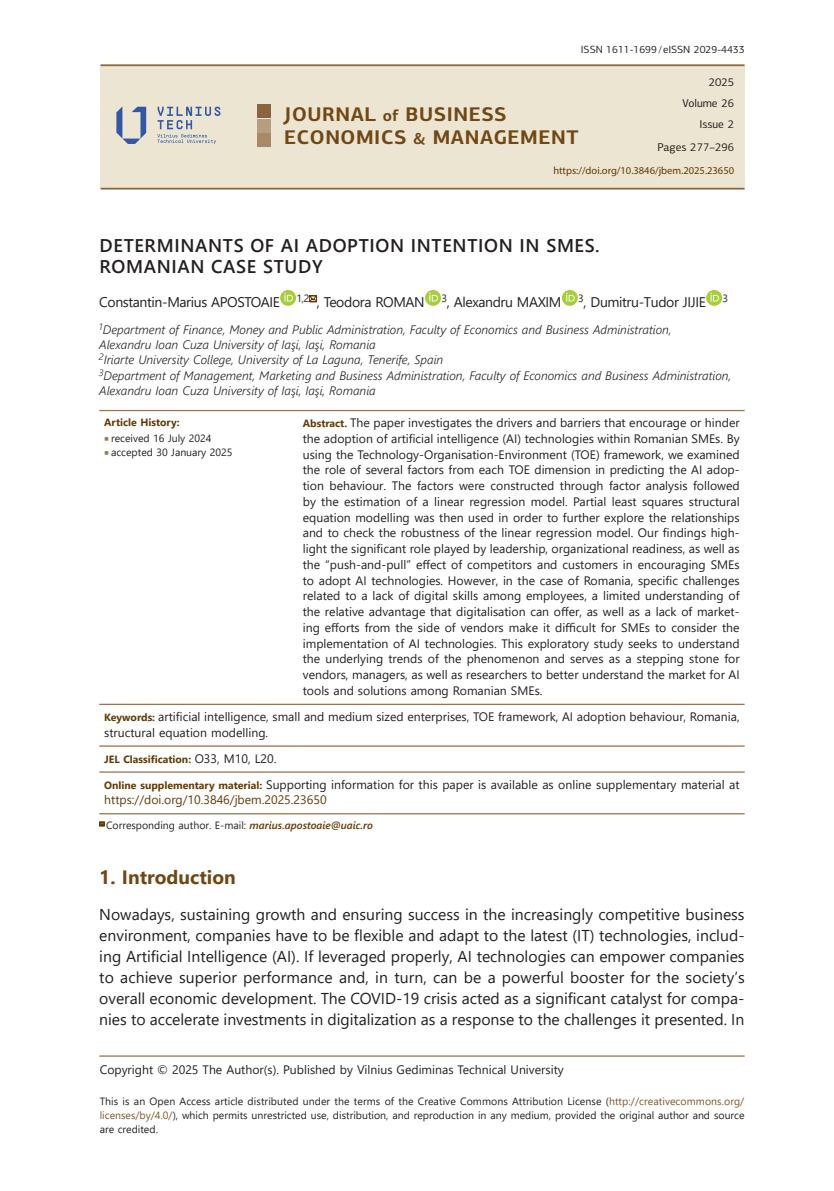
<style>
.page{position:relative;width:834px;height:1191px;background:#fff}
.page>*{position:absolute;margin:0;border:0;box-sizing:border-box;transform-origin:0 0}
.t1{font:700 19.78px/22.6px "PF Centro Sans Pro";letter-spacing:.03em;color:#704815}
.t2{font:700 19.25px "Segoe UI";color:#704815}
.t3{font:600 18.38px/21px "Segoe UI";letter-spacing:.035em;color:#231f20}
.t4{font:15.75px/21px "Segoe UI";letter-spacing:-.005em;color:#231f20;text-align:justify}
.t5{font:14px "Segoe UI";letter-spacing:-.025em;color:#231f20}
.t6{font:12.25px/15.8px "Segoe UI";color:#231f20}
.t7{font:italic 300 12.25px/15.4px "Segoe UI";color:#231f20}
.t8{font:11.38px/21.2px "PF Centro Sans Pro";color:#231f20;text-align:right}
.t9{font:10.5px/14px "Segoe UI";color:#231f20;text-align:justify}
.t10{font:700 10.5px "Segoe UI";color:#633a06}
.t11{font:10.5px "Myriad Pro";color:#633a06}
.t12{font:10.5px "PF Centro Sans Pro";color:#231f20}
.s1{font-size:16.1px}
.s2{font-weight:700;font-size:10.5px;color:#633a06}
.s3{font-family:"Minion Pro";font-size:12.25px;color:#9a7750}
.s4{font-weight:400;font-size:12.25px;color:#231f20}
.s5{color:#633a06}
.s6{font-weight:600;font-style:italic;color:#633a06}
.s7{color:#7d5529}
</style>
<div class="page">
<hr style="left:99px;top:1055px;width:645px;height:1px;background:#9a7750">
<div style="left:100px;top:66px;width:644px;height:122px;background:#ece5d1"></div>
<hr style="left:100px;top:64px;width:644px;height:2px;background:#8b653d">
<hr style="left:100px;top:188px;width:644px;height:1px;background:#8b653d">
<svg style="left:116px;top:106px;width:30px;height:38px"></svg>
<svg style="left:158px;top:107px;width:62px;height:37px"></svg>
<div style="left:257px;top:105px;width:13px;height:13px;background:#8b653d"></div>
<div style="left:257px;top:133px;width:13px;height:14px;background:#a88966"></div>
<div style="left:257px;top:119px;width:13px;height:13px;background:#b99d7f"></div>
<svg style="left:280px;top:290px;width:16px;height:16px"></svg>
<svg style="left:284px;top:293px;width:9px;height:8px"></svg>
<svg style="left:309px;top:295px;width:9px;height:8px"></svg>
<svg style="left:425px;top:290px;width:16px;height:16px"></svg>
<svg style="left:429px;top:293px;width:9px;height:8px"></svg>
<svg style="left:561px;top:290px;width:16px;height:16px"></svg>
<svg style="left:566px;top:293px;width:8px;height:8px"></svg>
<svg style="left:706px;top:290px;width:16px;height:16px"></svg>
<svg style="left:710px;top:293px;width:9px;height:8px"></svg>
<hr style="left:99px;top:410px;width:199px;height:1px;background:#9a7750">
<hr style="left:298px;top:410px;width:446px;height:1px;background:#9a7750">
<hr style="left:99px;top:703px;width:199px;height:2px;background:#9a7750">
<hr style="left:298px;top:703px;width:446px;height:2px;background:#9a7750">
<hr style="left:99px;top:745px;width:199px;height:1px;background:#9a7750">
<hr style="left:298px;top:745px;width:446px;height:1px;background:#9a7750">
<hr style="left:99px;top:771px;width:199px;height:1px;background:#9a7750">
<hr style="left:298px;top:771px;width:446px;height:1px;background:#9a7750">
<hr style="left:99px;top:813px;width:199px;height:1px;background:#9a7750">
<hr style="left:298px;top:813px;width:446px;height:1px;background:#9a7750">
<svg style="left:99px;top:821px;width:6px;height:5px"></svg>
<p class="t12" style="left:580px;top:43px;width:165px">ISSN 1611-1699/eISSN 2029-4433</p>
<p class="t8" style="left:682px;top:71px;width:53px">2025<br>Volume 26<br>Issue 2</p>
<p class="t8" style="left:657px;top:136px;width:78px">Pages 277–296</p>
<p class="t11" style="left:553px;top:164px;width:182px">https://doi.org/10.3846/jbem.2025.23650</p>
<h1 class="t1" style="left:284px;top:103px;width:296px">JOURNAL <span class="s1">of</span> BUSINESS<br>ECONOMICS <span class="s1">&amp;</span> MANAGEMENT</h1>
<h3 class="t3" style="left:100px;top:233px;width:501px">DETERMINANTS OF AI ADOPTION INTENTION IN SMES.<br>ROMANIAN CASE STUDY</h3>
<p class="t5" style="left:99px;top:289px;width:630px">Constantin-Marius APOSTOAIE <sup>1,2</sup> , Teodora ROMAN <sup>3</sup>, Alexandru MAXIM <sup>3</sup>, Dumitru-Tudor JIJIE <sup>3</sup></p>
<p class="t7" style="left:99px;top:319px;width:633px"><sup>1</sup>Department of Finance, Money and Public Administration, Faculty of Economics and Business Administration,<br>Alexandru Ioan Cuza University of Iaşi, Iaşi, Romania<br><sup>2</sup>Iriarte University College, University of La Laguna, Tenerife, Spain<br><sup>3</sup>Department of Management, Marketing and Business Administration, Faculty of Economics and Business Administration, Alexandru Ioan Cuza University of Iaşi, Iaşi, Romania</p>
<p class="t10" style="left:104px;top:412px;width:77px">Article History:</p>
<p class="t6" style="left:303px;top:414px;width:438px;text-align:justify"><span class="s2">Abstract.</span> The paper investigates the drivers and barriers that encourage or hinder the adoption of artificial intelligence (AI) technologies within Romanian SMEs. By using the Technology-Organisation-Environment (TOE) framework, we examined the role of several factors from each TOE dimension in predicting the AI adop&shy;tion behaviour. The factors were constructed through factor analysis followed by the estimation of a linear regression model. Partial least squares structural equation modelling was then used in order to further explore the relationships and to check the robustness of the linear regression model. Our findings high&shy;light the significant role played by leadership, organizational readiness, as well as the “push-and-pull” effect of competitors and customers in encouraging SMEs to adopt AI technologies. However, in the case of Romania, specific challenges related to a lack of digital skills among employees, a limited understanding of the relative advantage that digitalisation can offer, as well as a lack of market&shy;ing efforts from the side of vendors make it difficult for SMEs to consider the implementation of AI technologies. This exploratory study seeks to understand the underlying trends of the phenomenon and serves as a stepping stone for vendors, managers, as well as researchers to better understand the market for AI tools and solutions among Romanian SMEs.</p>
<p class="t9" style="left:104px;top:430px;width:109px"><span class="s3">■</span> received 16 July 2024</p>
<p class="t9" style="left:104px;top:444px;width:130px"><span class="s3">■</span> accepted 30 January 2025</p>
<p class="t6" style="left:104px;top:707px;width:636px"><span class="s2">Keywords:</span> artificial intelligence, small and medium sized enterprises, TOE framework, AI adoption behaviour, Romania, structural equation modelling.</p>
<p class="t10" style="left:104px;top:749px;width:174px">JEL Classification: <span class="s4">O33, M10, L20.</span></p>
<p class="t6" style="left:104px;top:775px;width:636px"><span class="s2">Online supplementary material:</span> Supporting information for this paper is available as online supplementary material at <span class="s5">https://doi.org/10.3846/jbem.2025.23650</span></p>
<p class="t9" style="left:106px;top:817px;width:268px">Corresponding author. E-mail: <span class="s6">marius.apostoaie@uaic.ro</span></p>
<h2 class="t2" style="left:99px;top:859px;width:138px">1. Introduction</h2>
<p class="t4" style="left:99px;top:903px;width:647px">Nowadays, sustaining growth and ensuring success in the increasingly competitive business environment, companies have to be flexible and adapt to the latest (IT) technologies, includ&shy;ing Artificial Intelligence (AI). If leveraged properly, AI technologies can empower companies to achieve superior performance and, in turn, can be a powerful booster for the society’s overall economic development. The COVID-19 crisis acted as a significant catalyst for compa&shy;nies to accelerate investments in digitalization as a response to the challenges it presented. In</p>
<p class="t6" style="left:100px;top:1060px;width:465px">Copyright © 2025 The Author(s). Published by Vilnius Gediminas Technical University</p>
<p class="t9" style="left:100px;top:1093px;width:646px">This is an Open Access article distributed under the terms of the Creative Commons Attribution License (<span class="s7">http://creativecommons.org/ licenses/by/4.0/</span>), which permits unrestricted use, distribution, and reproduction in any medium, provided the original author and source are credited.</p>
</div>
